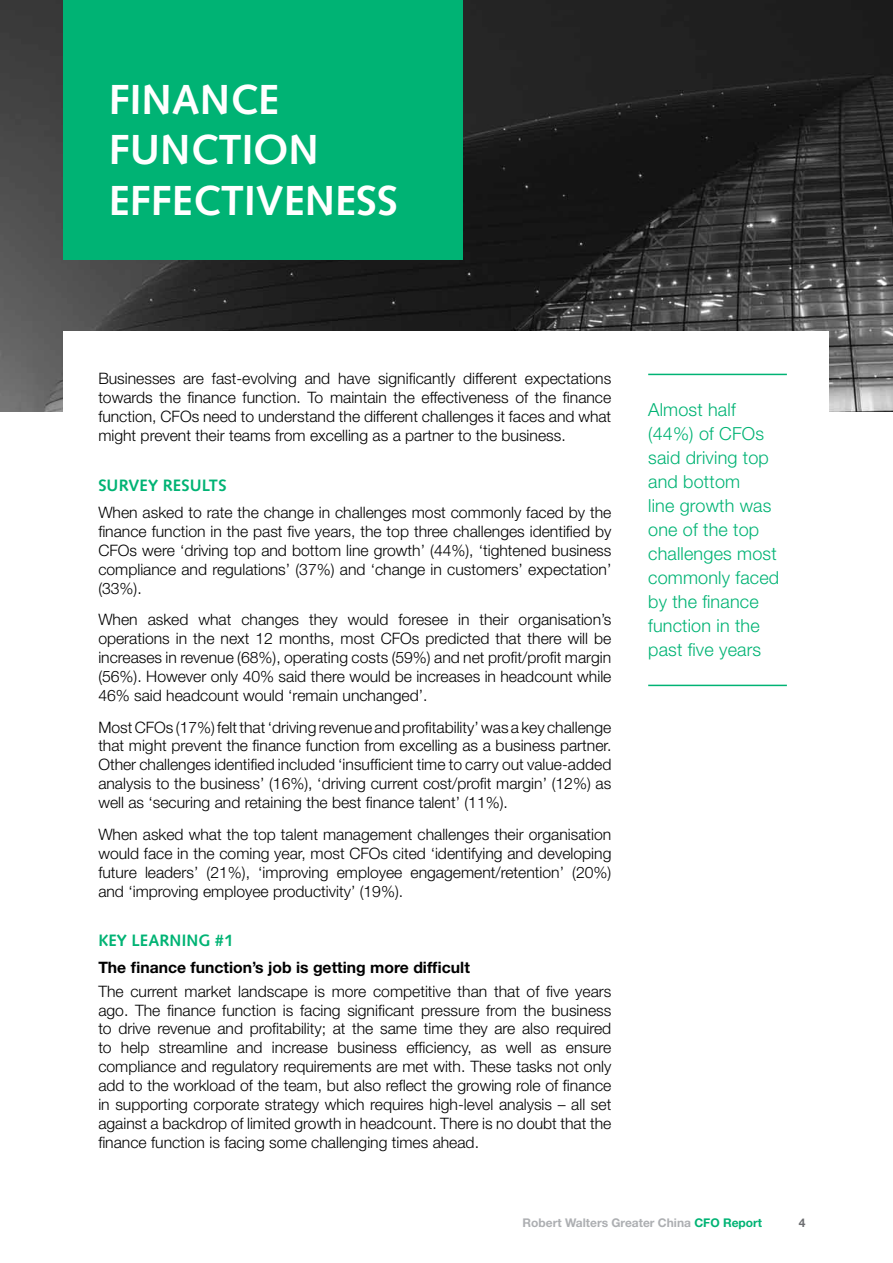
<style>
.page{position:relative;width:893px;height:1263px;background:#fff}
.page>*{position:absolute;margin:0;border:0;box-sizing:border-box;transform-origin:0 0}
.t1{font:700 42px/50.4px "Syntax";color:#fff;text-align:justify}
.t2{font:300 18px/24px "Helvetica Neue";letter-spacing:.01em;color:#00b374}
.t3{font:700 16.5px "Syntax";color:#00b374}
.t4{font:300 15.75px/18.9px "Helvetica Neue";color:#000;text-align:justify}
.t5{font:700 15.75px "Helvetica Neue";color:#000}
.t6{font:700 12px "Helvetica Neue";color:#adafb2}
.t7{font:700 12px "Helvetica Neue";color:#6d6e71}
.s1{color:#00b374}
</style>
<div class="page">
<img style="left:0;top:0;width:893px;height:412px">
<div style="left:64px;top:331px;width:765px;height:932px;background:#fff"></div>
<div style="left:64px;top:0;width:399px;height:260px;background:#00b374"></div>
<hr style="left:648px;top:374px;width:139px;height:1px;background:#00b374">
<hr style="left:648px;top:685px;width:139px;height:1px;background:#00b374">
<h1 class="t1" style="left:109px;top:74px;width:49px">FINANCE FUNCTION EFFECTIVENESS</h1>
<p class="t4" style="left:98px;top:369px;width:514px">Businesses are fast-evolving and have significantly different expectations towards the finance function. To maintain the effectiveness of the finance function, CFOs need to understand the different challenges it faces and what might prevent their teams from excelling as a partner to the business.</p>
<p class="t3" style="left:98px;top:475px;width:20px">SURVEY</p>
<p class="t3" style="left:163px;top:475px;width:10px">RESULTS</p>
<p class="t4" style="left:98px;top:503px;width:515px">When asked to rate the change in challenges most commonly faced by the finance function in the past five years, the top three challenges identified by CFOs were ‘driving top and bottom line growth’ (44%), ‘tightened business compliance and regulations’ (37%) and ‘change in customers’ expectation’ (33%).</p>
<p class="t4" style="left:98px;top:610px;width:515px">When asked what changes they would foresee in their organisation’s operations in the next 12 months, most CFOs predicted that there will be increases in revenue (68%), operating costs (59%) and net profit/profit margin (56%). However only 40% said there would be increases in headcount while 46% said headcount would ‘remain unchanged’.</p>
<p class="t4" style="left:98px;top:717px;width:515px">Most CFOs (17%) felt that ‘driving revenue and profitability’ was a key challenge that might prevent the finance function from excelling as a business partner.<br>Other challenges identified included ‘insufficient time to carry out value-added analysis to the business’ (16%), ‘driving current cost/profit margin’ (12%) as well as ‘securing and retaining the best finance talent’ (11%).</p>
<p class="t4" style="left:98px;top:824px;width:515px">When asked what the top talent management challenges their organisation would face in the coming year, most CFOs cited ‘identifying and developing future leaders’ (21%), ‘improving employee engagement/retention’ (20%) and ‘improving employee productivity’ (19%).</p>
<p class="t3" style="left:98px;top:931px;width:44px">KEY LEARNING</p>
<p class="t3" style="left:215px;top:931px;width:20px">#1</p>
<p class="t5" style="left:98px;top:958px;width:373px">The finance function’s job is getting more difficult</p>
<p class="t4" style="left:98px;top:981px;width:515px">The current market landscape is more competitive than that of five years ago. The finance function is facing significant pressure from the business to drive revenue and profitability; at the same time they are also required to help streamline and increase business efficiency, as well as ensure compliance and regulatory requirements are met with. These tasks not only add to the workload of the team, but also reflect the growing role of finance in supporting corporate strategy which requires high-level analysis – all set against a backdrop of limited growth in headcount. There is no doubt that the finance function is facing some challenging times ahead.</p>
<p class="t2" style="left:648px;top:397px;width:133px">Almost half (44%) of CFOs said driving top and bottom<br>line growth was one of the top challenges most commonly faced by the finance function in the past five years</p>
<p class="t6" style="left:523px;top:1215px;width:241px">Robert Walters Greater China <span class="s1">CFO Report</span></p>
<p class="t7" style="left:799px;top:1215px;width:8px">4</p>
</div>
